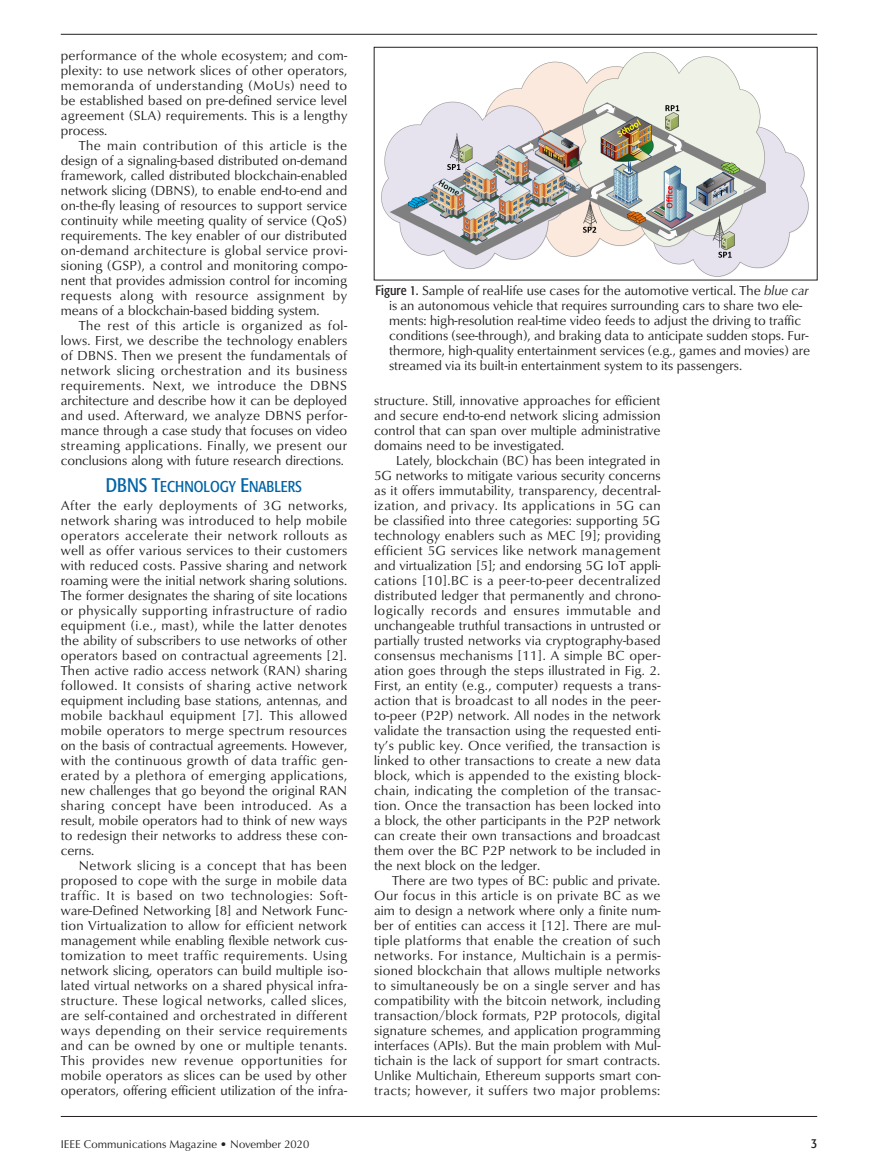
<style>
.page{position:relative;width:878px;height:1175px;background:#fff}
.page>*{position:absolute;margin:0;border:0;box-sizing:border-box;transform-origin:0 0}
.HEADER___2{font:19.5px "Formata Condensed SC800";color:#0163a7}
.HEADER___2-2{font:15.6px "Formata Condensed SC800";color:#0163a7}
.TEXT__Body{font:13.5px/15px "Classico URW";color:#231f20;text-align:justify}
.TEXT__Body_-_No_Inde{font:13.5px/15px "Classico URW";letter-spacing:.015em;color:#231f20;text-align:justify}
.t1{font:13.5px "Formata Condensed SC800";color:#231f20}
.t2{font:11.25px "Optima";color:#231f20}
.s1{font-size:19.5px}
.s2{font-family:"Formata";font-stretch:condensed}
.s3{font-style:italic}
</style>
<div class="page">
<hr style="left:61px;top:34px;width:756px;height:1px;background:#231f20">
<hr style="left:61px;top:1116px;width:756px;height:1px;background:#231f20">
<img style="left:381px;top:52px;width:428px;height:224px">
<div style="left:374px;top:47px;width:443px;height:233px;border:1px solid #231f20"></div>
<p class="TEXT__Body" style="left:61px;top:47px;width:288px">performance of the whole ecosystem; and com&shy;plexity: to use network slices of other operators, memoranda of understanding (MoUs) need to be established based on pre-defined service level agreement (SLA) requirements. This is a lengthy process.</p>
<p class="TEXT__Body" style="left:61px;top:137px;width:288px;text-indent:18px">The main contribution of this article is the design of a signaling-based distributed on-demand framework, called distributed blockchain-enabled network slicing (DBNS), to enable end-to-end and on-the-fly leasing of resources to support service continuity while meeting quality of service (QoS) requirements. The key enabler of our distributed on-demand architecture is global service provi&shy;sioning (GSP), a control and monitoring compo&shy;nent that provides admission control for incoming requests along with resource assignment by means of a blockchain-based bidding system.</p>
<p class="TEXT__Body" style="left:61px;top:317px;width:288px;text-indent:18px">The rest of this article is organized as fol&shy;lows. First, we describe the technology enablers of DBNS. Then we present the fundamentals of network slicing orchestration and its business requirements. Next, we introduce the DBNS architecture and describe how it can be deployed and used. Afterward, we analyze DBNS perfor&shy;mance through a case study that focuses on video streaming applications. Finally, we present our conclusions along with future research directions.</p>
<p class="HEADER___2" style="left:106px;top:474px;width:11px">DBNS</p>
<p class="HEADER___2-2" style="left:152px;top:477px;width:152px"><span class="s1">T</span>ECHNOLOGY <span class="s1">E</span>NABLERS</p>
<p class="TEXT__Body_-_No_Inde" style="left:61px;top:497px;width:288px">After the early deployments of 3G networks, network sharing was introduced to help mobile operators accelerate their network rollouts as well as offer various services to their customers with reduced costs. Passive sharing and network roaming were the initial network sharing solutions.<br>The former designates the sharing of site locations or physically supporting infrastructure of radio equipment (i.e., mast), while the latter denotes the ability of subscribers to use networks of other operators based on contractual agreements [2].<br>Then active radio access network (RAN) sharing followed. It consists of sharing active network equipment including base stations, antennas, and mobile backhaul equipment [7]. This allowed mobile operators to merge spectrum resources on the basis of contractual agreements. However, with the continuous growth of data traffic gen&shy;erated by a plethora of emerging applications, new challenges that go beyond the original RAN sharing concept have been introduced. As a result, mobile operators had to think of new ways to redesign their networks to address these con&shy;cerns.</p>
<p class="TEXT__Body" style="left:61px;top:857px;width:288px;text-indent:18px">Network slicing is a concept that has been proposed to cope with the surge in mobile data traffic. It is based on two technologies: Soft&shy;ware-Defined Networking [8] and Network Func&shy;tion Virtualization to allow for efficient network management while enabling flexible network cus&shy;tomization to meet traffic requirements. Using network slicing, operators can build multiple iso&shy;lated virtual networks on a shared physical infra&shy;structure. These logical networks, called slices, are self-contained and orchestrated in different ways depending on their service requirements and can be owned by one or multiple tenants.<br>This provides new revenue opportunities for mobile operators as slices can be used by other operators, offering efficient utilization of the infra-</p>
<p class="TEXT__Body" style="left:389px;top:282px;width:422px;text-align:left;text-indent:-13px"><span class="s2">Figure 1.</span> Sample of real-life use cases for the automotive vertical. The <span class="s3">blue car </span>is an autonomous vehicle that requires surrounding cars to share two ele&shy;ments: high-resolution real-time video feeds to adjust the driving to traffic conditions (see-through), and braking data to anticipate sudden stops. Fur&shy;thermore, high-quality entertainment services (e.g., games and movies) are streamed via its built-in entertainment system to its passengers.</p>
<p class="TEXT__Body" style="left:374px;top:392px;width:288px">structure. Still, innovative approaches for efficient and secure end-to-end network slicing admission control that can span over multiple administrative domains need to be investigated.</p>
<p class="TEXT__Body" style="left:374px;top:452px;width:288px;text-indent:22px">Lately, blockchain (BC) has been integrated in 5G networks to mitigate various security concerns as it offers immutability, transparency, decentral&shy;ization, and privacy. Its applications in 5G can be classified into three categories: supporting 5G technology enablers such as MEC [9]; providing efficient 5G services like network management and virtualization [5]; and endorsing 5G IoT appli&shy;cations [10].BC is a peer-to-peer decentralized distributed ledger that permanently and chrono&shy;logically records and ensures immutable and unchangeable truthful transactions in untrusted or partially trusted networks via cryptography-based consensus mechanisms [11]. A simple BC oper&shy;ation goes through the steps illustrated in Fig. 2.<br>First, an entity (e.g., computer) requests a trans&shy;action that is broadcast to all nodes in the peer&shy;to-peer (P2P) network. All nodes in the network validate the transaction using the requested enti&shy;ty’s public key. Once verified, the transaction is linked to other transactions to create a new data block, which is appended to the existing block&shy;chain, indicating the completion of the transac&shy;tion. Once the transaction has been locked into a block, the other participants in the P2P network can create their own transactions and broadcast them over the BC P2P network to be included in the next block on the ledger.</p>
<p class="TEXT__Body" style="left:374px;top:872px;width:288px;text-indent:18px">There are two types of BC: public and private.<br>Our focus in this article is on private BC as we aim to design a network where only a finite num&shy;ber of entities can access it [12]. There are mul&shy;tiple platforms that enable the creation of such networks. For instance, Multichain is a permis&shy;sioned blockchain that allows multiple networks to simultaneously be on a single server and has compatibility with the bitcoin network, including transaction/block formats, P2P protocols, digital signature schemes, and application programming interfaces (APIs). But the main problem with Mul&shy;tichain is the lack of support for smart contracts.<br>Unlike Multichain, Ethereum supports smart con&shy;tracts; however, it suffers two major problems:</p>
<p class="t2" style="left:61px;top:1137px;width:250px">IEEE Communications Magazine • November 2020</p>
<p class="t1" style="left:811px;top:1134px;width:8px">3</p>
</div>
